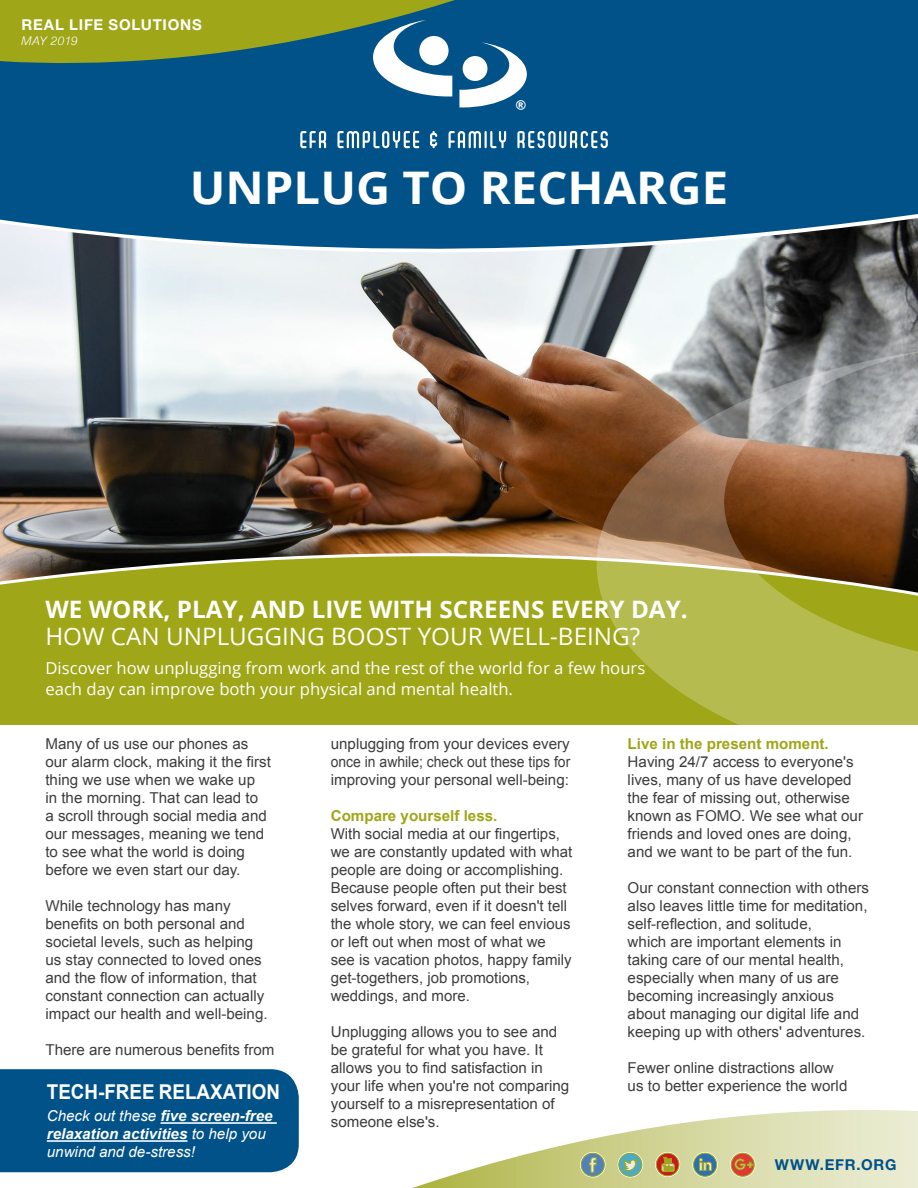
<style>
.page{position:relative;width:918px;height:1188px;background:#fff}
.page>*{position:absolute;margin:0;border:0;box-sizing:border-box;transform-origin:0 0}
.t1{font:700 45px "Open Sans";color:#fff;scale:1.05 1}
.t2{font:700 24px "Open Sans";color:#fff}
.t3{font:24px "Open Sans";color:#fff}
.t4{font:700 20.4px "Arial";color:#fff;scale:.92 1}
.t5{font:16.5px/21px "Open Sans";color:#fff}
.t6{font:15px/18px "Arial";color:#3c3d3e}
.t7{font:italic 15px/18px "Arial";color:#fff}
.t8{font:700 15px "Arial";color:#9fa617}
.t9{font:700 15px "Helvetica Neue";letter-spacing:.05em;color:#fff}
.t10{font:700 15px "Helvetica Neue";letter-spacing:.05em;color:#005288}
.t11{font:700 12.9px "Gill Sans";color:#fff}
.t12{font:italic 12px "Helvetica Neue";letter-spacing:.005em;color:#fff}
.s1{font-weight:700}
</style>
<div class="page">
<img style="left:0;top:388px;width:597px;height:24px">
<svg style="left:0;top:0;width:918px;height:385px"></svg>
<svg style="left:580px;top:131px;width:28px;height:17px"></svg>
<img style="left:0;top:412px;width:597px;height:313px">
<svg style="left:597px;top:350px;width:321px;height:375px;background:#9d8e52"></svg>
<svg style="left:413px;top:1110px;width:505px;height:78px"></svg>
<svg style="left:0;top:0;width:580px;height:191px;background:#2d6c7a"></svg>
<div style="left:0;top:1069px;width:299px;height:103px;background:#005288"></div>
<hr style="left:161px;top:1122px;width:116px;height:2px;background:#fff">
<hr style="left:47px;top:1140px;width:140px;height:2px;background:#fff">
<p class="t9" style="left:22px;top:13px;width:182px">REAL LIFE SOLUTIONS</p>
<p class="t12" style="left:22px;top:33px;width:58px">MAY 2019</p>
<p class="t11" style="left:516px;top:97px;width:12px">®</p>
<h1 class="t1" style="left:190px;top:156px;width:514px">UNPLUG TO RECHARGE</h1>
<h2 class="t2" style="left:45px;top:592px;width:644px">WE WORK, PLAY, AND LIVE WITH SCREENS EVERY DAY.</h2>
<h2 class="t3" style="left:45px;top:620px;width:596px">HOW CAN UNPLUGGING BOOST YOUR WELL-BEING?</h2>
<p class="t5" style="left:45px;top:657px;width:601px">Discover how unplugging from work and the rest of the world for a few hours each day can improve both your physical and mental health.</p>
<p class="t6" style="left:45px;top:735px;width:227px">Many of us use our phones as our alarm clock, making it the first thing we use when we wake up<br>in the morning. That can lead to<br>a scroll through social media and our messages, meaning we tend to see what the world is doing before we even start our day.</p>
<p class="t6" style="left:45px;top:897px;width:224px">While technology has many benefits on both personal and societal levels, such as helping us stay connected to loved ones and the flow of information, that constant connection can actually impact our health and well-being.</p>
<p class="t6" style="left:45px;top:1041px;width:231px">There are numerous benefits from</p>
<h3 class="t4" style="left:47px;top:1078px;width:255px">TECH-FREE RELAXATION</h3>
<p class="t7" style="left:47px;top:1107px;width:227px">Check out these <span class="s1">five screen-free relaxation activities</span> to help you unwind and de-stress!</p>
<p class="t6" style="left:331px;top:735px;width:241px;text-align:justify">unplugging from your devices every once in awhile; check out these tips for improving your personal well-being:</p>
<p class="t8" style="left:331px;top:806px;width:168px">Compare yourself less.</p>
<p class="t6" style="left:331px;top:825px;width:243px">With social media at our fingertips, we are constantly updated with what people are doing or accomplishing.<br>Because people often put their best selves forward, even if it doesn't tell the whole story, we can feel envious or left out when most of what we see is vacation photos, happy family get-togethers, job promotions, weddings, and more.</p>
<p class="t6" style="left:331px;top:1023px;width:240px">Unplugging allows you to see and be grateful for what you have. It allows you to find satisfaction in your life when you're not comparing yourself to a misrepresentation of someone else's.</p>
<p class="t8" style="left:628px;top:734px;width:203px">Live in the present moment.</p>
<p class="t6" style="left:628px;top:753px;width:237px">Having 24/7 access to everyone's lives, many of us have developed the fear of missing out, otherwise known as FOMO. We see what our friends and loved ones are doing, and we want to be part of the fun.</p>
<p class="t6" style="left:628px;top:879px;width:243px">Our constant connection with others also leaves little time for meditation, self-reflection, and solitude,<br>which are important elements in taking care of our mental health, especially when many of us are becoming increasingly anxious about managing our digital life and keeping up with others' adventures.</p>
<p class="t6" style="left:628px;top:1059px;width:221px">Fewer online distractions allow us to better experience the world</p>
<p class="t10" style="left:775px;top:1153px;width:123px">WWW.EFR.ORG</p>
</div>
